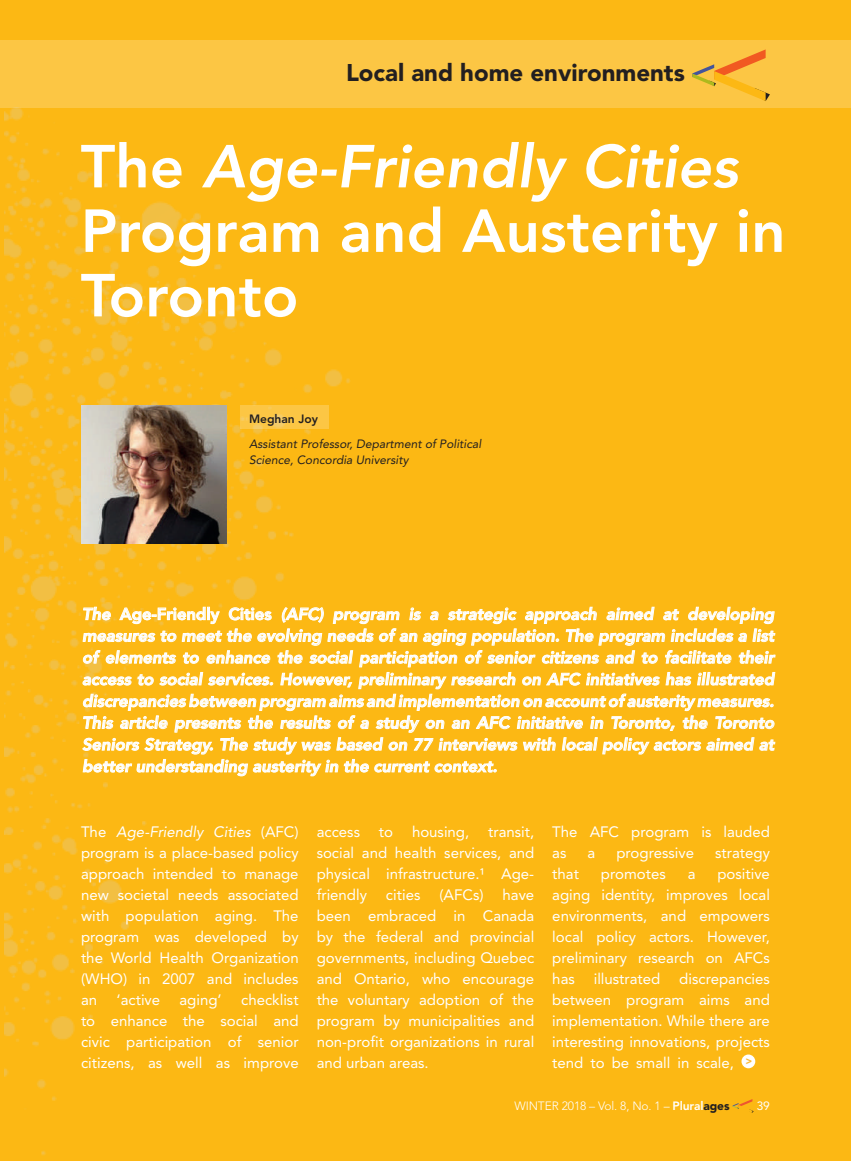
<style>
.page{position:relative;width:851px;height:1161px;background:#fff}
.page>*{position:absolute;margin:0;border:0;box-sizing:border-box;transform-origin:0 0}
.t1{font:800 60px/64.5px "Avenir LT Std";color:#fff}
.t2{font:900 24px "Avenir LT Std";color:#231f20}
.t3{font:italic 800 16.5px/21.8px "Avenir LT Std";color:#fff;text-align:justify}
.t4{font:15px/21px "Avenir LT Std";color:#fff;text-align:justify}
.t5{font:italic 12px/15.8px "Avenir LT Std";color:#231f20}
.t6{font:300 12px "Avenir LT Std";letter-spacing:-.01em;color:#fff}
.t7{font:800 12px "Avenir LT Std";color:#231f20}
.t8{font:12px "Avenir LT Std";color:#fff}
.s1{font-style:italic}
.s2{font-style:normal}
.s3{font-weight:800}
.s4{font-weight:900;color:#231f20}
</style>
<div class="page">
<div style="left:0;top:0;width:850px;height:1161px;background:#fcb814"></div>
<div style="left:0;top:40px;width:850px;height:68px;background:#fcc644"></div>
<svg style="left:692px;top:49px;width:78px;height:52px"></svg>
<hr style="left:0;top:40px;width:1px;height:68px;background:#fcb814">
<svg style="left:732px;top:1099px;width:21px;height:14px"></svg>
<img style="left:4px;top:107px;width:346px;height:1048px">
<svg style="left:82px;top:607px;width:693px;height:169px"></svg>
<svg style="left:240px;top:406px;width:88px;height:23px;background:#fbc648"></svg>
<img style="left:81px;top:406px;width:145px;height:137px">
<div style="left:741px;top:1055px;width:14px;height:13px;background:#fff;border-radius:50%"></div>
<h2 class="t2" style="left:346px;top:58px;width:340px">Local and home environments</h2>
<h1 class="t1" style="left:81px;top:134px;width:706px">The <span class="s1">Age-Friendly Cities<br></span>Program and Austerity in<br>Toronto</h1>
<p class="t7" style="left:249px;top:412px;width:70px">Meghan Joy</p>
<p class="t5" style="left:249px;top:436px;width:234px">Assistant Professor, Department of Political<br>Science, Concordia University</p>
<p class="t3" style="left:82px;top:603px;width:693px">The <span class="s2">Age-Friendly Cities</span> (AFC) program is a strategic approach aimed at developing measures to meet the evolving needs of an aging population. The program includes a list of elements to enhance the social participation of senior citizens and to facilitate their access to social services. However, preliminary research on AFC initiatives has illustrated discrepancies between program aims and implementation on account of austerity measures.<br>This article presents the results of a study on an AFC initiative in Toronto, the Toronto Seniors Strategy. The study was based on 77 interviews with local policy actors aimed at better understanding austerity in the current context.</p>
<p class="t4" style="left:81px;top:821px;width:219px">The <span class="s1">Age-Friendly Cities</span> (AFC) program is a place-based policy approach intended to manage new societal needs associated with population aging. The program was developed by the World Health Organization (WHO) in 2007 and includes an</p>
<p class="t4" style="left:81px;top:989px;width:219px;text-indent:160px">checklist to enhance the social and civic participation of senior citizens, as well as improve</p>
<p class="t4" style="left:116px;top:989px;width:45px">‘active</p>
<p class="t4" style="left:179px;top:989px;width:44px">aging’</p>
<p class="t4" style="left:316px;top:821px;width:45px">access</p>
<p class="t4" style="left:379px;top:821px;width:16px">to</p>
<p class="t4" style="left:412px;top:821px;width:59px">housing,</p>
<p class="t4" style="left:316px;top:821px;width:219px;text-indent:171px">transit, social and health services, and physical infrastructure.¹ Age&shy;friendly</p>
<p class="t4" style="left:316px;top:884px;width:219px;text-indent:186px">have been embraced in Canada by the federal and provincial governments, including Quebec and Ontario, who encourage the voluntary adoption of the program by municipalities and non-profit organizations in rural and urban areas.</p>
<p class="t4" style="left:386px;top:884px;width:36px">cities</p>
<p class="t4" style="left:439px;top:884px;width:46px">(AFCs)</p>
<p class="t4" style="left:552px;top:821px;width:219px">The AFC program is lauded as</p>
<p class="t4" style="left:587px;top:842px;width:9px">a</p>
<p class="t4" style="left:616px;top:842px;width:79px">progressive</p>
<p class="t4" style="left:715px;top:842px;width:56px">strategy</p>
<p class="t4" style="left:552px;top:863px;width:28px">that</p>
<p class="t4" style="left:601px;top:863px;width:66px">promotes</p>
<p class="t4" style="left:687px;top:863px;width:9px">a</p>
<p class="t4" style="left:552px;top:863px;width:219px;text-indent:165px">positive aging identity, improves local environments, and empowers local policy actors. However, preliminary research on AFCs has</p>
<p class="t4" style="left:552px;top:968px;width:219px;text-indent:127px">discrepancies between program aims and implementation. While there are interesting innovations, projects tend to be small in scale, <sup>&gt;</sup></p>
<p class="t4" style="left:593px;top:968px;width:68px">illustrated</p>
<p class="t6" style="left:514px;top:1099px;width:216px">WINTER 2018 – Vol. 8, No. 1 – <span class="s3">Plural</span><span class="s4">ages</span></p>
<p class="t8" style="left:756px;top:1099px;width:15px">39</p>
</div>
